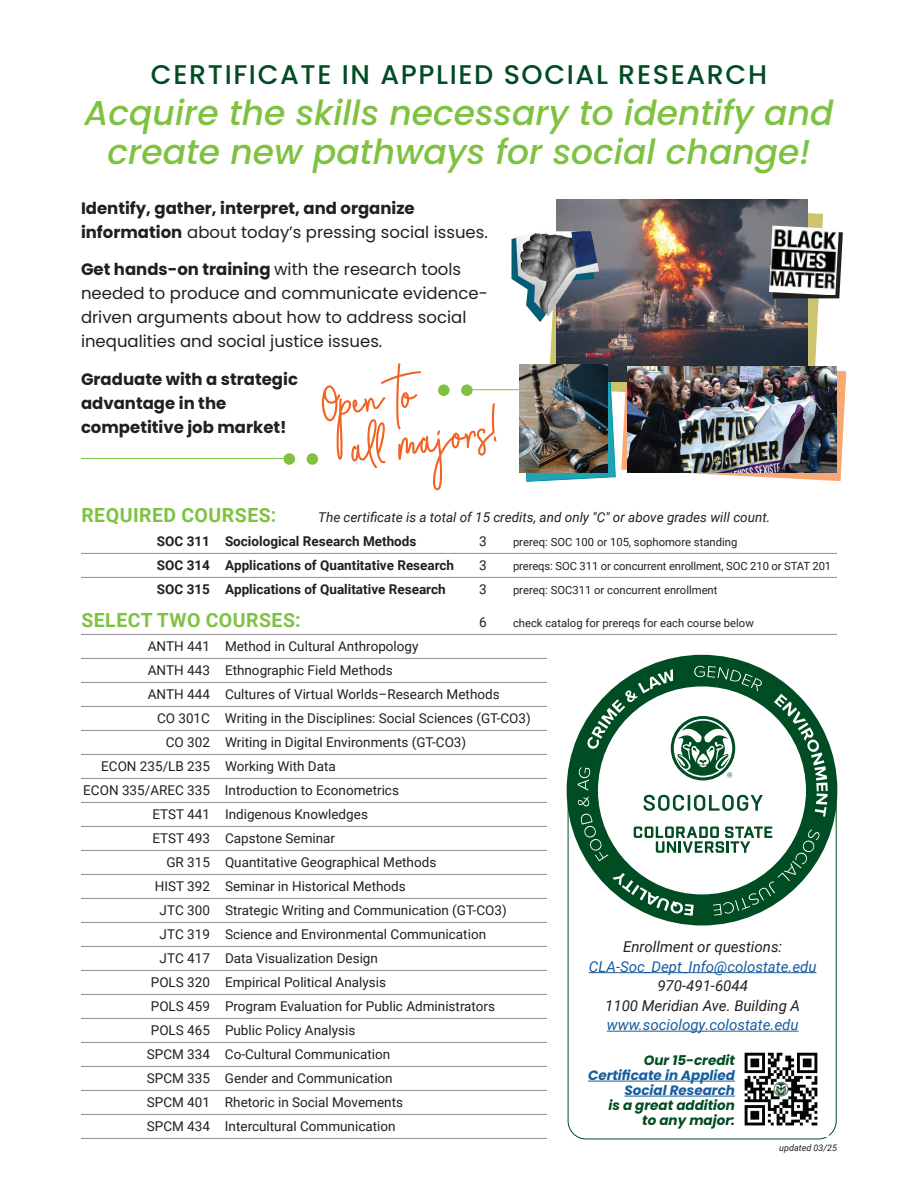
<style>
.page{position:relative;width:918px;height:1188px;background:#fff}
.page>*{position:absolute;margin:0;border:0;box-sizing:border-box;transform-origin:0 0}
.t1{font:700 60px "City Streetwear";color:#f26221}
.t2{font:italic 500 34.5px "Poppins";color:#7fc241}
.t3{font:500 27px "Poppins";letter-spacing:.06em;color:#004c23}
.t4{font:700 19.5px "Roboto";letter-spacing:.025em;color:#7fc241}
.t5{font:16.5px/24px "Poppins";color:#231f20}
.t6{font:700 16.5px/24px "Poppins";color:#231f20}
.t7{font:italic 15px/19.5px "Roboto";color:#231f20;text-align:center}
.t8{font:13.5px "Roboto";color:#231f20}
.t9{font:700 13.5px "Roboto";color:#231f20}
.t10{font:italic 13.5px "Roboto";color:#231f20}
.t11{font:italic 700 13.5px/15px "Poppins";color:#175d9e;text-align:right}
.t12{font:italic 700 13.5px "Poppins";color:#004c23}
.t13{font:11.25px "Roboto";color:#231f20}
.t14{font:italic 9px "Roboto";color:#231f20}
.s1{font-weight:400}
.s2{font-weight:700}
.s3{color:#175d9e}
.s4{color:#004c23}
</style>
<div class="page">
<hr style="left:473px;top:389px;width:119px;height:1px;background:#7fc241">
<hr style="left:81px;top:553px;width:756px;height:1px;background:#8f928c">
<hr style="left:81px;top:577px;width:756px;height:1px;background:#8f928c">
<hr style="left:81px;top:634px;width:756px;height:1px;background:#8f928c">
<hr style="left:81px;top:658px;width:756px;height:1px;background:#8f928c">
<hr style="left:81px;top:682px;width:756px;height:1px;background:#8f928c">
<hr style="left:81px;top:706px;width:756px;height:1px;background:#8f928c">
<hr style="left:81px;top:730px;width:756px;height:1px;background:#8f928c">
<hr style="left:81px;top:754px;width:756px;height:1px;background:#8f928c">
<hr style="left:81px;top:778px;width:756px;height:1px;background:#8f928c">
<hr style="left:81px;top:802px;width:756px;height:1px;background:#8f928c">
<hr style="left:81px;top:826px;width:756px;height:1px;background:#8f928c">
<hr style="left:81px;top:850px;width:756px;height:1px;background:#8f928c">
<hr style="left:81px;top:874px;width:756px;height:1px;background:#8f928c">
<hr style="left:81px;top:898px;width:756px;height:1px;background:#8f928c">
<hr style="left:81px;top:922px;width:756px;height:1px;background:#8f928c">
<hr style="left:81px;top:946px;width:756px;height:1px;background:#8f928c">
<hr style="left:81px;top:970px;width:756px;height:1px;background:#8f928c">
<hr style="left:81px;top:994px;width:756px;height:1px;background:#8f928c">
<hr style="left:81px;top:1018px;width:756px;height:1px;background:#8f928c">
<hr style="left:81px;top:1042px;width:756px;height:1px;background:#8f928c">
<hr style="left:81px;top:1066px;width:756px;height:1px;background:#8f928c">
<hr style="left:81px;top:1090px;width:756px;height:1px;background:#8f928c">
<hr style="left:81px;top:1114px;width:756px;height:1px;background:#8f928c">
<hr style="left:81px;top:1138px;width:756px;height:1px;background:#8f928c">
<div style="left:548px;top:648px;width:341px;height:513px;background:#fff"></div>
<hr style="left:589px;top:972px;width:228px;height:1px;background:#175d9e">
<hr style="left:607px;top:1031px;width:192px;height:1px;background:#175d9e">
<img style="left:733px;top:1052px;width:85px;height:74px">
<hr style="left:588px;top:1081px;width:147px;height:1px;background:#175d9e">
<hr style="left:624px;top:1096px;width:111px;height:1px;background:#175d9e">
<svg style="left:550px;top:213px;width:273px;height:179px;fill:#ccc56e"></svg>
<svg style="left:521px;top:382px;width:94px;height:99px"></svg>
<svg style="left:621px;top:360px;width:225px;height:121px"></svg>
<img style="left:556px;top:200px;width:252px;height:182px">
<img style="left:627px;top:366px;width:210px;height:106px">
<svg style="left:511px;top:238px;width:84px;height:85px"></svg>
<img style="left:516px;top:231px;width:83px;height:86px">
<svg style="left:773px;top:232px;width:70px;height:66px"></svg>
<img style="left:769px;top:226px;width:70px;height:69px">
<img style="left:519px;top:364px;width:89px;height:108px">
<div style="left:438px;top:384px;width:12px;height:12px;background:#7fc241;border-radius:50%"></div>
<div style="left:461px;top:384px;width:12px;height:12px;background:#7fc241;border-radius:50%"></div>
<hr style="left:81px;top:458px;width:203px;height:1px;background:#7fc241">
<div style="left:307px;top:453px;width:11px;height:12px;background:#7fc241;border-radius:50%"></div>
<div style="left:284px;top:453px;width:11px;height:12px;background:#7fc241;border-radius:50%"></div>
<div style="left:567px;top:655px;width:270px;height:271px;background:#004c23;border-radius:50%"></div>
<svg style="left:578px;top:666px;width:250px;height:250px"></svg>
<div style="left:600px;top:688px;width:204px;height:204px;background:#fff;border-radius:50%"></div>
<svg style="left:627px;top:719px;width:151px;height:143px"></svg>
<p class="t3" style="left:151px;top:59px;width:618px">CERTIFICATE IN APPLIED SOCIAL RESEARCH</p>
<p class="t2" style="left:85px;top:93px;width:750px">Acquire the skills necessary to identify and</p>
<p class="t2" style="left:107px;top:132px;width:705px">create new pathways for social change!</p>
<p class="t6" style="left:81px;top:196px;width:408px">Identify, gather, interpret, and organize information <span class="s1">about today’s pressing social issues.</span></p>
<p class="t5" style="left:81px;top:258px;width:408px"><span class="s2">Get hands-on training</span> with the research tools needed to produce and communicate evidence&shy;driven arguments about how to address social inequalities and social justice issues.</p>
<p class="t6" style="left:81px;top:367px;width:218px">Graduate with a strategic advantage in the competitive job market!</p>
<p class="t1" style="left:317px;top:362px;width:94px;rotate:-7deg">Open to</p>
<p class="t1" style="left:346px;top:405px;width:150px;rotate:-7deg">allmajors!</p>
<p class="t4" style="left:81px;top:502px;width:197px">REQUIRED COURSES:</p>
<p class="t10" style="left:318px;top:508px;width:454px">The certificate is a total of 15 credits, and only "C" or above grades will count.</p>
<p class="t9" style="left:157px;top:532px;width:261px">SOC 311 Sociological Research Methods</p>
<p class="t8" style="left:479px;top:532px;width:9px">3</p>
<p class="t13" style="left:513px;top:535px;width:226px">prereq: SOC 100 or 105, sophomore standing</p>
<p class="t9" style="left:157px;top:556px;width:299px">SOC 314 Applications of Quantitative Research</p>
<p class="t8" style="left:479px;top:556px;width:9px">3</p>
<p class="t13" style="left:513px;top:559px;width:320px">prereqs: SOC 311 or concurrent enrollment, SOC 210 or STAT 201</p>
<p class="t9" style="left:157px;top:580px;width:290px">SOC 315 Applications of Qualitative Research</p>
<p class="t8" style="left:479px;top:580px;width:9px">3</p>
<p class="t13" style="left:513px;top:583px;width:206px">prereq: SOC311 or concurrent enrollment</p>
<p class="t4" style="left:81px;top:607px;width:221px">SELECT TWO COURSES:</p>
<p class="t8" style="left:479px;top:613px;width:9px">6</p>
<p class="t13" style="left:513px;top:616px;width:242px">check catalog for prereqs for each course below</p>
<p class="t8" style="left:148px;top:637px;width:272px">ANTH 441 Method in Cultural Anthropology</p>
<p class="t8" style="left:148px;top:661px;width:246px">ANTH 443 Ethnographic Field Methods</p>
<p class="t8" style="left:148px;top:685px;width:353px">ANTH 444 Cultures of Virtual Worlds–Research Methods</p>
<p class="t8" style="left:157px;top:709px;width:375px">CO 301C Writing in the Disciplines: Social Sciences (GT-CO3)</p>
<p class="t8" style="left:166px;top:733px;width:302px">CO 302 Writing in Digital Environments (GT-CO3)</p>
<p class="t8" style="left:101px;top:757px;width:236px">ECON 235/LB 235 Working With Data</p>
<p class="t8" style="left:83px;top:781px;width:317px">ECON 335/AREC 335 Introduction to Econometrics</p>
<p class="t8" style="left:152px;top:805px;width:217px">ETST 441 Indigenous Knowledges</p>
<p class="t8" style="left:152px;top:829px;width:184px">ETST 493 Capstone Seminar</p>
<p class="t8" style="left:166px;top:853px;width:271px">GR 315 Quantitative Geographical Methods</p>
<p class="t8" style="left:155px;top:877px;width:253px">HIST 392 Seminar in Historical Methods</p>
<p class="t8" style="left:160px;top:901px;width:349px">JTC 300 Strategic Writing and Communication (GT-CO3)</p>
<p class="t8" style="left:160px;top:925px;width:328px">JTC 319 Science and Environmental Communication</p>
<p class="t8" style="left:160px;top:949px;width:220px">JTC 417 Data Visualization Design</p>
<p class="t8" style="left:151px;top:973px;width:237px">POLS 320 Empirical Political Analysis</p>
<p class="t8" style="left:151px;top:997px;width:346px">POLS 459 Program Evaluation for Public Administrators</p>
<p class="t8" style="left:151px;top:1021px;width:206px">POLS 465 Public Policy Analysis</p>
<p class="t8" style="left:147px;top:1045px;width:245px">SPCM 334 Co-Cultural Communication</p>
<p class="t8" style="left:147px;top:1069px;width:247px">SPCM 335 Gender and Communication</p>
<p class="t8" style="left:147px;top:1093px;width:258px">SPCM 401 Rhetoric in Social Movements</p>
<p class="t8" style="left:147px;top:1117px;width:250px">SPCM 434 Intercultural Communication</p>
<p class="t7" style="left:589px;top:936px;width:229px">Enrollment or questions:<br><span class="s3">CLA-Soc_Dept_Info@colostate.edu<br></span>970-491-6044<br>1100 Meridian Ave. Building A <span class="s3">www.sociology.colostate.edu</span></p>
<p class="t11" style="left:588px;top:1053px;width:148px"><span class="s4">Our 15-credit<br></span>Certificate in Applied<br>Social Research<br><span class="s4">is a great addition</span></p>
<p class="t12" style="left:642px;top:1113px;width:94px">to any major:</p>
<p class="t14" style="left:779px;top:1142px;width:59px">updated 03/25</p>
</div>
